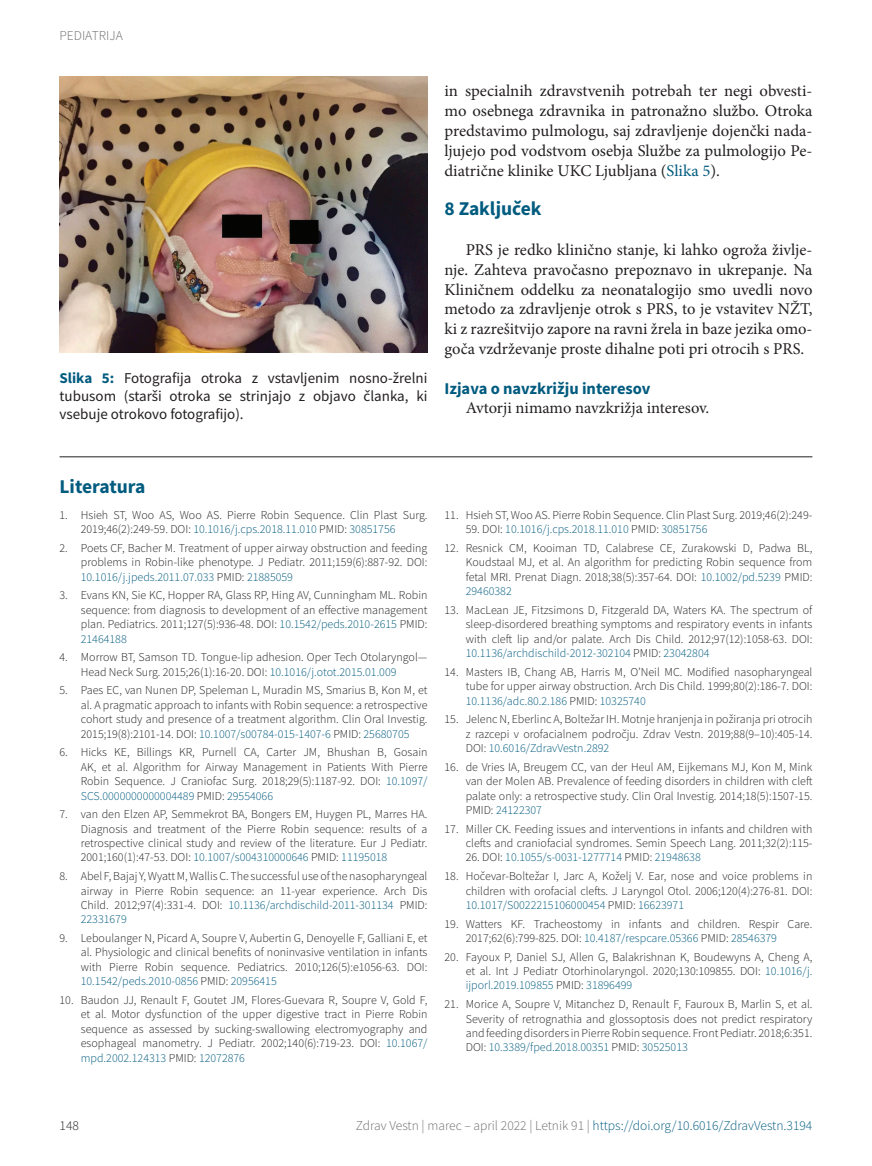
<style>
.page{position:relative;width:872px;height:1166px;background:#fff}
.page>*{position:absolute;margin:0;border:0;box-sizing:border-box;transform-origin:0 0}
.t1{font:700 19.5px "Source Sans Pro";color:#005b7f}
.t2{font:16.5px/19.8px "Minion Pro";color:#231f20;text-align:justify}
.t3{font:700 16.5px "Source Sans Pro";color:#005b7f}
.t4{font:15px/18px "Source Sans Pro";color:#231f20;text-align:justify}
.t5{font:300 13.5px "Source Sans Pro";color:#005b7f}
.t6{font:300 13.5px "Source Sans Pro";color:#6c6d70}
.t7{font:300 13.5px "Source Sans Pro";color:#231f20}
.t8{font:300 12px/14.4px "Source Sans Pro";color:#231f20;text-align:justify}
.t9{font:300 12px "Source Sans Pro";color:#005b7f}
.s1{font-weight:700;color:#005b7f}
.s2{color:#005b7f}
.s3{color:#231f20}
.s4{color:#6c6d70}
</style>
<div class="page">
<hr style="left:60px;top:456px;width:752px;height:1px;background:#231f20">
<img style="left:60px;top:77px;width:367px;height:275px">
<p class="t6" style="left:60px;top:27px;width:65px">PEDIATRIJA</p>
<p class="t4" style="left:60px;top:369px;width:369px"><span class="s1">Slika 5:</span> Fotografija otroka z vstavljenim nosno-žrelni tubusom (starši otroka se strinjajo z objavo članka, ki vsebuje otrokovo fotografijo).</p>
<p class="t2" style="left:444px;top:81px;width:369px">in specialnih zdravstvenih potrebah ter negi obvesti&shy;mo osebnega zdravnika in patronažno službo. Otroka predstavimo pulmologu, saj zdravljenje dojenčki nada&shy;ljujejo pod vodstvom osebja Službe za pulmologijo Pe&shy;diatrične klinike UKC Ljubljana (<span class="s2">Slika 5</span>).</p>
<h1 class="t1" style="left:444px;top:195px;width:99px">8 Zaključek</h1>
<p class="t2" style="left:444px;top:240px;width:369px;text-indent:21px">PRS je redko klinično stanje, ki lahko ogroža življe&shy;nje. Zahteva pravočasno prepoznavo in ukrepanje. Na Kliničnem oddelku za neonatalogijo smo uvedli novo metodo za zdravljenje otrok s PRS, to je vstavitev NŽT, ki z razrešitvijo zapore na ravni žrela in baze jezika omo&shy;goča vzdrževanje proste dihalne poti pri otrocih s PRS.</p>
<h2 class="t3" style="left:444px;top:377px;width:207px">Izjava o navzkrižju interesov</h2>
<h2 class="t2" style="left:466px;top:398px;width:245px">Avtorji nimamo navzkrižja interesov.</h2>
<h1 class="t1" style="left:60px;top:473px;width:87px">Literatura</h1>
<p class="t8" style="left:81px;top:507px;width:348px;text-indent:-21px">1. Hsieh ST, Woo AS, Woo AS. Pierre Robin Sequence. Clin Plast Surg.<br>2019;46(2):249-59. DOI: <span class="s2">10.1016/j.cps.2018.11.010</span> PMID: <span class="s2">30851756</span></p>
<p class="t8" style="left:81px;top:540px;width:348px;text-indent:-21px">2. Poets CF, Bacher M. Treatment of upper airway obstruction and feeding problems in Robin-like phenotype. J Pediatr. 2011;159(6):887-92. DOI:<br><span class="s2">10.1016/j.jpeds.2011.07.033</span> PMID: <span class="s2">21885059</span></p>
<p class="t8" style="left:81px;top:588px;width:348px;text-indent:-21px">3. Evans KN, Sie KC, Hopper RA, Glass RP, Hing AV, Cunningham ML. Robin sequence: from diagnosis to development of an effective management plan. Pediatrics. 2011;127(5):936-48. DOI: <span class="s2">10.1542/peds.2010-2615</span> PMID:<br><span class="s2">21464188</span></p>
<p class="t8" style="left:81px;top:650px;width:348px;text-indent:-21px">4. Morrow BT, Samson TD. Tongue-lip adhesion. Oper Tech Otolaryngol—<br>Head Neck Surg. 2015;26(1):16-20. DOI: <span class="s2">10.1016/j.otot.2015.01.009</span></p>
<p class="t8" style="left:81px;top:683px;width:348px;text-indent:-21px">5. Paes EC, van Nunen DP, Speleman L, Muradin MS, Smarius B, Kon M, et al. A pragmatic approach to infants with Robin sequence: a retrospective cohort study and presence of a treatment algorithm. Clin Oral Investig.<br>2015;19(8):2101-14. DOI: <span class="s2">10.1007/s00784-015-1407-6</span> PMID: <span class="s2">25680705</span></p>
<p class="t8" style="left:81px;top:745px;width:348px;text-indent:-21px">6. Hicks KE, Billings KR, Purnell CA, Carter JM, Bhushan B, Gosain AK, et al. Algorithm for Airway Management in Patients With Pierre Robin Sequence. J Craniofac Surg. 2018;29(5):1187-92. DOI: <span class="s2">10.1097/ SCS.0000000000004489</span> PMID: <span class="s2">29554066</span></p>
<p class="t8" style="left:81px;top:806px;width:348px;text-indent:-21px">7. van den Elzen AP, Semmekrot BA, Bongers EM, Huygen PL, Marres HA.<br>Diagnosis and treatment of the Pierre Robin sequence: results of a retrospective clinical study and review of the literature. Eur J Pediatr.<br>2001;160(1):47-53. DOI: <span class="s2">10.1007/s004310000646</span> PMID: <span class="s2">11195018</span></p>
<p class="t8" style="left:81px;top:868px;width:348px;text-indent:-21px">8. Abel F, Bajaj Y, Wyatt M, Wallis C. The successful use of the nasopharyngeal airway in Pierre Robin sequence: an 11-year experience. Arch Dis Child. 2012;97(4):331-4. DOI: <span class="s2">10.1136/archdischild-2011-301134</span> PMID:<br><span class="s2">22331679</span></p>
<p class="t8" style="left:81px;top:930px;width:348px;text-indent:-21px">9. Leboulanger N, Picard A, Soupre V, Aubertin G, Denoyelle F, Galliani E, et al. Physiologic and clinical benefits of noninvasive ventilation in infants with Pierre Robin sequence. Pediatrics. 2010;126(5):e1056-63. DOI:<br><span class="s2">10.1542/peds.2010-0856</span> PMID: <span class="s2">20956415</span></p>
<p class="t8" style="left:81px;top:992px;width:348px;text-indent:-21px">10. Baudon JJ, Renault F, Goutet JM, Flores-Guevara R, Soupre V, Gold F, et al. Motor dysfunction of the upper digestive tract in Pierre Robin sequence as assessed by sucking-swallowing electromyography and esophageal manometry. J Pediatr. 2002;140(6):719-23. DOI: <span class="s2">10.1067/ mpd.2002.124313</span> PMID: <span class="s2">12072876</span></p>
<p class="t8" style="left:444px;top:507px;width:369px">11. Hsieh ST, Woo AS. Pierre Robin Sequence. Clin Plast Surg. 2019;46(2):249-</p>
<p class="t9" style="left:466px;top:521px;width:243px"><span class="s3">59. DOI:</span> 10.1016/j.cps.2018.11.010 <span class="s3">PMID:</span> 30851756</p>
<p class="t8" style="left:466px;top:540px;width:348px;text-indent:-21px">12. Resnick CM, Kooiman TD, Calabrese CE, Zurakowski D, Padwa BL, Koudstaal MJ, et al. An algorithm for predicting Robin sequence from fetal MRI. Prenat Diagn. 2018;38(5):357-64. DOI: <span class="s2">10.1002/pd.5239</span> PMID:<br><span class="s2">29460382</span></p>
<p class="t8" style="left:466px;top:602px;width:348px;text-indent:-21px">13. MacLean JE, Fitzsimons D, Fitzgerald DA, Waters KA. The spectrum of sleep-disordered breathing symptoms and respiratory events in infants with cleft lip and/or palate. Arch Dis Child. 2012;97(12):1058-63. DOI:<br><span class="s2">10.1136/archdischild-2012-302104</span> PMID: <span class="s2">23042804</span></p>
<p class="t8" style="left:466px;top:664px;width:348px;text-indent:-21px">14. Masters IB, Chang AB, Harris M, O’Neil MC. Modified nasopharyngeal tube for upper airway obstruction. Arch Dis Child. 1999;80(2):186-7. DOI:<br><span class="s2">10.1136/adc.80.2.186</span> PMID: <span class="s2">10325740</span></p>
<p class="t8" style="left:466px;top:711px;width:348px;text-indent:-21px">15. Jelenc N, Eberlinc A, Boltežar IH. Motnje hranjenja in požiranja pri otrocih z razcepi v orofacialnem področju. Zdrav Vestn. 2019;88(9–10):405-14.<br>DOI: <span class="s2">10.6016/ZdravVestn.2892</span></p>
<p class="t8" style="left:466px;top:759px;width:348px;text-indent:-21px">16. de Vries IA, Breugem CC, van der Heul AM, Eijkemans MJ, Kon M, Mink van der Molen AB. Prevalence of feeding disorders in children with cleft palate only: a retrospective study. Clin Oral Investig. 2014;18(5):1507-15.<br>PMID: <span class="s2">24122307</span></p>
<p class="t8" style="left:444px;top:821px;width:369px;text-align:right">17. Miller CK. Feeding issues and interventions in infants and children with clefts and craniofacial syndromes. Semin Speech Lang. 2011;32(2):115-</p>
<p class="t9" style="left:466px;top:849px;width:236px"><span class="s3">26. DOI:</span> 10.1055/s-0031-1277714 <span class="s3">PMID:</span> 21948638</p>
<p class="t8" style="left:466px;top:868px;width:348px;text-indent:-21px">18. Hočevar-Boltežar I, Jarc A, Koželj V. Ear, nose and voice problems in children with orofacial clefts. J Laryngol Otol. 2006;120(4):276-81. DOI:<br><span class="s2">10.1017/S0022215106000454</span> PMID: <span class="s2">16623971</span></p>
<p class="t8" style="left:466px;top:916px;width:348px;text-indent:-21px">19. Watters KF. Tracheostomy in infants and children. Respir Care.<br>2017;62(6):799-825. DOI: <span class="s2">10.4187/respcare.05366</span> PMID: <span class="s2">28546379</span></p>
<p class="t8" style="left:466px;top:949px;width:348px;text-indent:-21px">20. Fayoux P, Daniel SJ, Allen G, Balakrishnan K, Boudewyns A, Cheng A, et al. Int J Pediatr Otorhinolaryngol. 2020;130:109855. DOI: <span class="s2">10.1016/j. ijporl.2019.109855</span> PMID: <span class="s2">31896499</span></p>
<p class="t8" style="left:466px;top:996px;width:348px;text-indent:-21px">21. Morice A, Soupre V, Mitanchez D, Renault F, Fauroux B, Marlin S, et al.<br>Severity of retrognathia and glossoptosis does not predict respiratory and feeding disorders in Pierre Robin sequence. Front Pediatr. 2018;6:351.<br>DOI: <span class="s2">10.3389/fped.2018.00351</span> PMID: <span class="s2">30525013</span></p>
<p class="t7" style="left:60px;top:1116px;width:21px">148</p>
<p class="t5" style="left:356px;top:1116px;width:458px"><span class="s4">Zdrav Vestn | marec – april 2022 | Letnik 91 |</span> https://doi.org/10.6016/ZdravVestn.3194</p>
</div>
